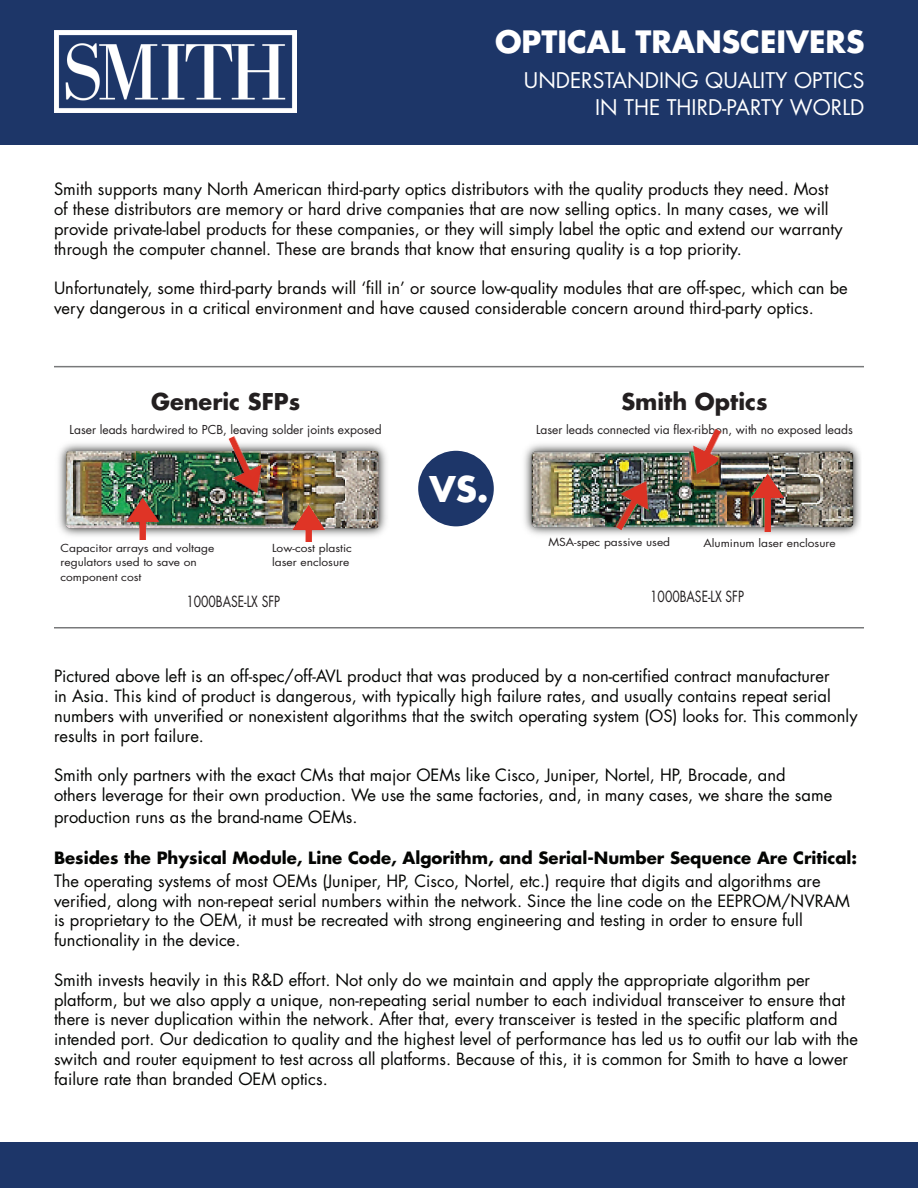
<style>
.page{position:relative;width:918px;height:1188px;background:#fff}
.page>*{position:absolute;margin:0;border:0;box-sizing:border-box;transform-origin:0 0}
.t1{font:700 34.5px "Futura Std";color:#fff}
.t2{font:700 30px "Futura Std";color:#fff}
.t3{font:700 22.5px "Futura Std";color:#231f20}
.t4{font:21px/27px "Futura Std";color:#fff;text-align:right}
.t5{font:16.5px/19.8px "Futura Std";color:#040503}
.t6{font:16.5px/19.8px "Futura Std";color:#070604}
.t7{font:700 16.5px "Futura Std";color:#040503}
.t8{font:15px "Futura Std";color:#231f20;scale:.8 1}
.t9{font:12px "Futura Std";color:#231f20}
.t10{font:10.8px/14.4px "Futura Std";color:#231f20;scale:1.11 1}
</style>
<div class="page">
<div style="left:0;top:1143px;width:918px;height:45px;background:#1d3669"></div>
<div style="left:0;top:0;width:918px;height:145px;background:#1d3668"></div>
<img style="left:58px;top:443px;width:803px;height:97px">
<div style="left:418px;top:451px;width:76px;height:75px;background:#1d3669;border-radius:50%"></div>
<hr style="left:54px;top:366px;width:810px;height:1px;background:#78797a">
<img style="left:125px;top:492px;width:35px;height:47px">
<img style="left:215px;top:436px;width:60px;height:70px">
<img style="left:292px;top:500px;width:34px;height:42px">
<img style="left:604px;top:467px;width:61px;height:70px">
<img style="left:680px;top:429px;width:49px;height:50px">
<img style="left:750px;top:468px;width:34px;height:63px">
<hr style="left:54px;top:627px;width:810px;height:1px;background:#78797a">
<img style="left:55px;top:30px;width:242px;height:83px">
<h2 class="t2" style="left:495px;top:22px;width:371px">OPTICAL TRANSCEIVERS</h2>
<p class="t4" style="left:524px;top:67px;width:342px">UNDERSTANDING QUALITY OPTICS<br>IN THE THIRD-PARTY WORLD</p>
<p class="t6" style="left:54px;top:179px;width:790px">Smith supports many North American third-party optics distributors with the quality products they need. Most of these distributors are memory or hard drive companies that are now selling optics. In many cases, we will provide private-label products for these companies, or they will simply label the optic and extend our warranty through the computer channel. These are brands that know that ensuring quality is a top priority.</p>
<p class="t6" style="left:54px;top:278px;width:795px">Unfortunately, some third-party brands will ‘fill in’ or source low-quality modules that are off-spec, which can be very dangerous in a critical environment and have caused considerable concern around third-party optics.</p>
<h3 class="t3" style="left:151px;top:387px;width:151px">Generic SFPs</h3>
<p class="t9" style="left:70px;top:422px;width:314px">Laser leads hardwired to PCB, leaving solder joints exposed</p>
<p class="t10" style="left:60px;top:541px;width:140px">Capacitor arrays and voltage regulators used to save on component cost</p>
<p class="t10" style="left:272px;top:541px;width:73px">Low-cost plastic laser enclosure</p>
<h1 class="t1" style="left:429px;top:466px;width:61px">VS.</h1>
<h3 class="t3" style="left:621px;top:387px;width:148px">Smith Optics</h3>
<p class="t9" style="left:536px;top:422px;width:318px">Laser leads connected via flex-ribbon, with no exposed leads</p>
<p class="t10" style="left:548px;top:535px;width:111px">MSA-spec passive used</p>
<p class="t10" style="left:703px;top:536px;width:121px">Aluminum laser enclosure</p>
<p class="t8" style="left:186px;top:592px;width:119px">1000BASE-LX SFP</p>
<p class="t8" style="left:650px;top:587px;width:119px">1000BASE-LX SFP</p>
<p class="t5" style="left:54px;top:666px;width:805px">Pictured above left is an off-spec/off-AVL product that was produced by a non-certified contract manufacturer<br>in Asia. This kind of product is dangerous, with typically high failure rates, and usually contains repeat serial numbers with unverified or nonexistent algorithms that the switch operating system (OS) looks for. This commonly results in port failure.</p>
<p class="t5" style="left:54px;top:765px;width:780px">Smith only partners with the exact CMs that major OEMs like Cisco, Juniper, Nortel, HP, Brocade, and others leverage for their own production. We use the same factories, and, in many cases, we share the same</p>
<p class="t5" style="left:54px;top:807px;width:305px">production runs as the brand-name OEMs.</p>
<p class="t7" style="left:54px;top:847px;width:805px">Besides the Physical Module, Line Code, Algorithm, and Serial-Number Sequence Are Critical:</p>
<p class="t5" style="left:54px;top:871px;width:797px">The operating systems of most OEMs (Juniper, HP, Cisco, Nortel, etc.) require that digits and algorithms are verified, along with non-repeat serial numbers within the network. Since the line code on the EEPROM/NVRAM is proprietary to the OEM, it must be recreated with strong engineering and testing in order to ensure full functionality in the device.</p>
<p class="t5" style="left:54px;top:970px;width:806px">Smith invests heavily in this R&amp;D effort. Not only do we maintain and apply the appropriate algorithm per platform, but we also apply a unique, non-repeating serial number to each individual transceiver to ensure that there is never duplication within the network. After that, every transceiver is tested in the specific platform and intended port. Our dedication to quality and the highest level of performance has led us to outfit our lab with the switch and router equipment to test across all platforms. Because of this, it is common for Smith to have a lower failure rate than branded OEM optics.</p>
</div>
